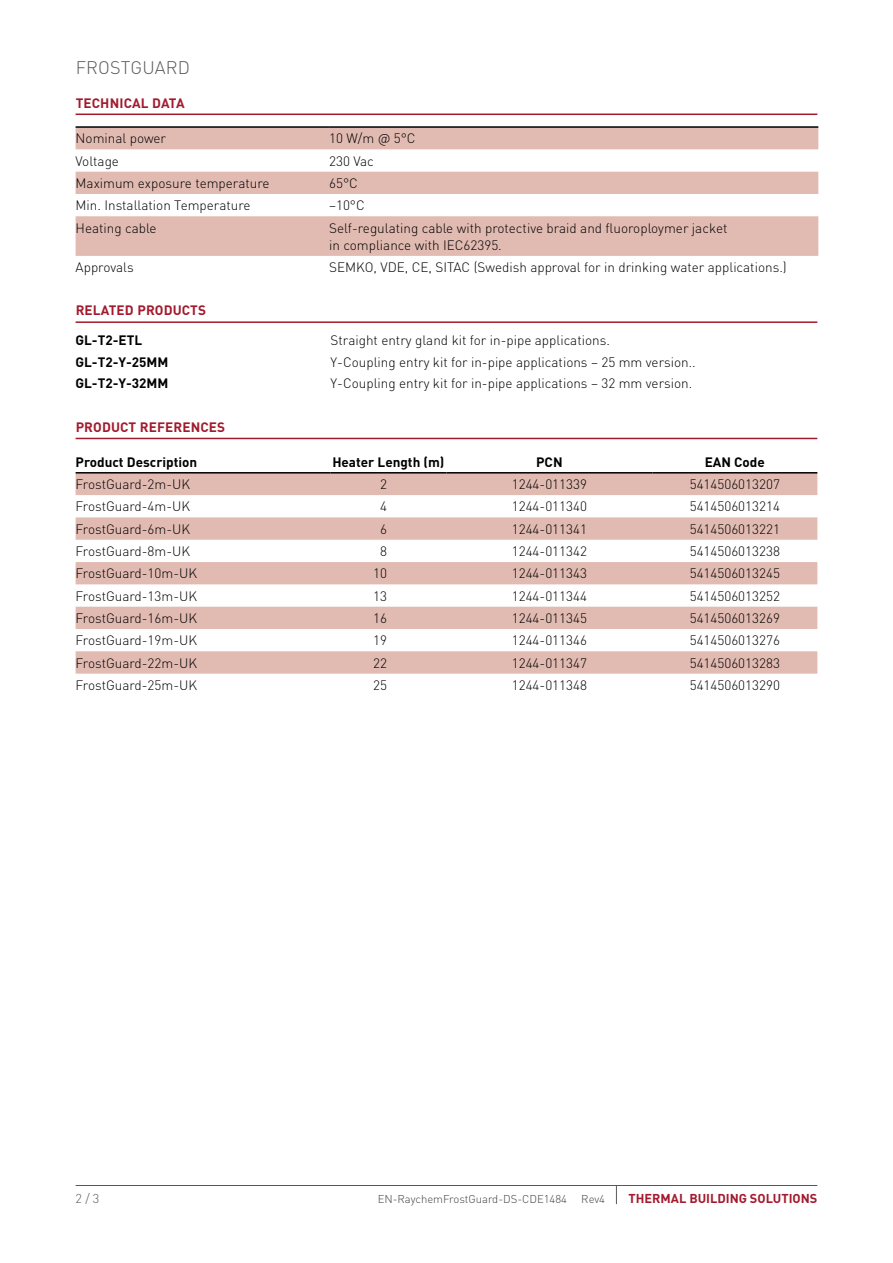
<style>
.page{position:relative;width:893px;height:1263px;background:#fff}
.page>*{position:absolute;margin:0;border:0;box-sizing:border-box;transform-origin:0 0}
.t1{font:300 18px "DIN Pro";letter-spacing:.01em;color:#58595b}
.t2{font:300 13.5px/17.2px "DIN Pro";color:#000}
.t3{font:700 13.5px "DIN Pro";color:#000}
.t4{font:700 13.5px "DIN Pro";letter-spacing:.01em;color:#a21a2d}
.t5{font:700 12.75px "DIN Pro";color:#a21a2d}
.t6{font:300 12.75px "DIN Pro";color:#58595b}
.t7{font:300 11.25px "DIN Pro";color:#414042}
</style>
<div class="page">
<hr style="left:76px;top:1185px;width:741px;height:1px;background:#58595b">
<svg style="left:616px;top:1186px;width:1px;height:18px"></svg>
<hr style="left:76px;top:114px;width:741px;height:1px;background:#a21a2d">
<hr style="left:76px;top:321px;width:741px;height:2px;background:#a21a2d">
<hr style="left:76px;top:438px;width:741px;height:1px;background:#a21a2d">
<svg style="left:76px;top:128px;width:742px;height:128px;fill:#e1bab1"></svg>
<hr style="left:76px;top:126px;width:253px;height:2px;background:#000">
<hr style="left:329px;top:126px;width:489px;height:2px;background:#000">
<svg style="left:76px;top:473px;width:741px;height:201px;fill:#e1bab1"></svg>
<hr style="left:76px;top:472px;width:254px;height:1px;background:#000">
<hr style="left:330px;top:472px;width:116px;height:1px;background:#000">
<hr style="left:446px;top:472px;width:206px;height:1px;background:#000">
<hr style="left:652px;top:472px;width:165px;height:1px;background:#000">
<h1 class="t1" style="left:76px;top:55px;width:116px">FrostGuard</h1>
<p class="t4" style="left:76px;top:93px;width:109px">TECHNICAL DATA</p>
<p class="t2" style="left:76px;top:129px;width:92px">Nominal power</p>
<p class="t2" style="left:329px;top:129px;width:88px">10 W/m @ 5°C</p>
<p class="t2" style="left:76px;top:152px;width:45px">Voltage</p>
<p class="t2" style="left:329px;top:152px;width:46px">230 Vac</p>
<p class="t2" style="left:76px;top:174px;width:195px">Maximum exposure temperature</p>
<p class="t2" style="left:329px;top:174px;width:30px">65°C</p>
<p class="t2" style="left:76px;top:196px;width:176px">Min. Installation Temperature</p>
<p class="t2" style="left:329px;top:196px;width:37px">–10°C</p>
<p class="t2" style="left:76px;top:219px;width:83px">Heating cable</p>
<p class="t2" style="left:329px;top:219px;width:400px">Self-regulating cable with protective braid and fluoroploymer jacket in compliance with IEC62395.</p>
<p class="t2" style="left:76px;top:258px;width:60px">Approvals</p>
<p class="t2" style="left:329px;top:258px;width:459px">SEMKO, VDE, CE, SITAC (Swedish approval for in drinking water applications.)</p>
<p class="t4" style="left:76px;top:301px;width:132px">RELATED PRODUCTS</p>
<p class="t3" style="left:76px;top:331px;width:52px">GL-T2-ETL</p>
<p class="t2" style="left:331px;top:331px;width:281px">Straight entry gland kit for in-pipe applications.</p>
<p class="t3" style="left:76px;top:353px;width:94px">GL-T2-Y-25MM</p>
<p class="t2" style="left:331px;top:353px;width:367px">Y-Coupling entry kit for in-pipe applications – 25 mm version..</p>
<p class="t3" style="left:76px;top:374px;width:94px">GL-T2-Y-32MM</p>
<p class="t2" style="left:331px;top:374px;width:363px">Y-Coupling entry kit for in-pipe applications – 32 mm version.</p>
<p class="t4" style="left:76px;top:418px;width:151px">PRODUCT REFERENCES</p>
<p class="t3" style="left:76px;top:453px;width:123px">PRODUCT DESCRIPTION</p>
<p class="t3" style="left:332px;top:453px;width:114px">HEATER LENGTH (M)</p>
<p class="t3" style="left:536px;top:453px;width:18px">PCN</p>
<p class="t3" style="left:705px;top:453px;width:62px">EAN CODE</p>
<p class="t2" style="left:76px;top:475px;width:116px">FrostGuard-2m-UK</p>
<p class="t2" style="left:380px;top:475px;width:8px">2</p>
<p class="t2" style="left:512px;top:475px;width:77px">1244-011339</p>
<p class="t2" style="left:690px;top:475px;width:92px">5414506013207</p>
<p class="t2" style="left:76px;top:497px;width:116px">FrostGuard-4m-UK</p>
<p class="t2" style="left:380px;top:497px;width:8px">4</p>
<p class="t2" style="left:512px;top:497px;width:77px">1244-011340</p>
<p class="t2" style="left:690px;top:497px;width:92px">5414506013214</p>
<p class="t2" style="left:76px;top:520px;width:116px">FrostGuard-6m-UK</p>
<p class="t2" style="left:380px;top:520px;width:8px">6</p>
<p class="t2" style="left:512px;top:520px;width:77px">1244-011341</p>
<p class="t2" style="left:690px;top:520px;width:92px">5414506013221</p>
<p class="t2" style="left:76px;top:542px;width:116px">FrostGuard-8m-UK</p>
<p class="t2" style="left:380px;top:542px;width:8px">8</p>
<p class="t2" style="left:512px;top:542px;width:77px">1244-011342</p>
<p class="t2" style="left:690px;top:542px;width:92px">5414506013238</p>
<p class="t2" style="left:76px;top:564px;width:123px">FrostGuard-10m-UK</p>
<p class="t2" style="left:373px;top:564px;width:15px">10</p>
<p class="t2" style="left:512px;top:564px;width:77px">1244-011343</p>
<p class="t2" style="left:690px;top:564px;width:92px">5414506013245</p>
<p class="t2" style="left:76px;top:587px;width:123px">FrostGuard-13m-UK</p>
<p class="t2" style="left:373px;top:587px;width:15px">13</p>
<p class="t2" style="left:512px;top:587px;width:77px">1244-011344</p>
<p class="t2" style="left:690px;top:587px;width:92px">5414506013252</p>
<p class="t2" style="left:76px;top:609px;width:123px">FrostGuard-16m-UK</p>
<p class="t2" style="left:373px;top:609px;width:15px">16</p>
<p class="t2" style="left:512px;top:609px;width:77px">1244-011345</p>
<p class="t2" style="left:690px;top:609px;width:92px">5414506013269</p>
<p class="t2" style="left:76px;top:631px;width:123px">FrostGuard-19m-UK</p>
<p class="t2" style="left:373px;top:631px;width:15px">19</p>
<p class="t2" style="left:512px;top:631px;width:77px">1244-011346</p>
<p class="t2" style="left:690px;top:631px;width:92px">5414506013276</p>
<p class="t2" style="left:76px;top:654px;width:123px">FrostGuard-22m-UK</p>
<p class="t2" style="left:373px;top:654px;width:15px">22</p>
<p class="t2" style="left:512px;top:654px;width:77px">1244-011347</p>
<p class="t2" style="left:690px;top:654px;width:92px">5414506013283</p>
<p class="t2" style="left:76px;top:676px;width:123px">FrostGuard-25m-UK</p>
<p class="t2" style="left:373px;top:676px;width:15px">25</p>
<p class="t2" style="left:512px;top:676px;width:77px">1244-011348</p>
<p class="t2" style="left:690px;top:676px;width:92px">5414506013290</p>
<p class="t6" style="left:76px;top:1190px;width:25px">2 / 3</p>
<p class="t7" style="left:378px;top:1191px;width:191px">EN-RaychemFrostGuard-DS-CDE1484</p>
<p class="t7" style="left:581px;top:1191px;width:25px">R ev4</p>
<p class="t5" style="left:629px;top:1190px;width:190px">THERMAL BUILDING SOLUTIONS</p>
</div>
